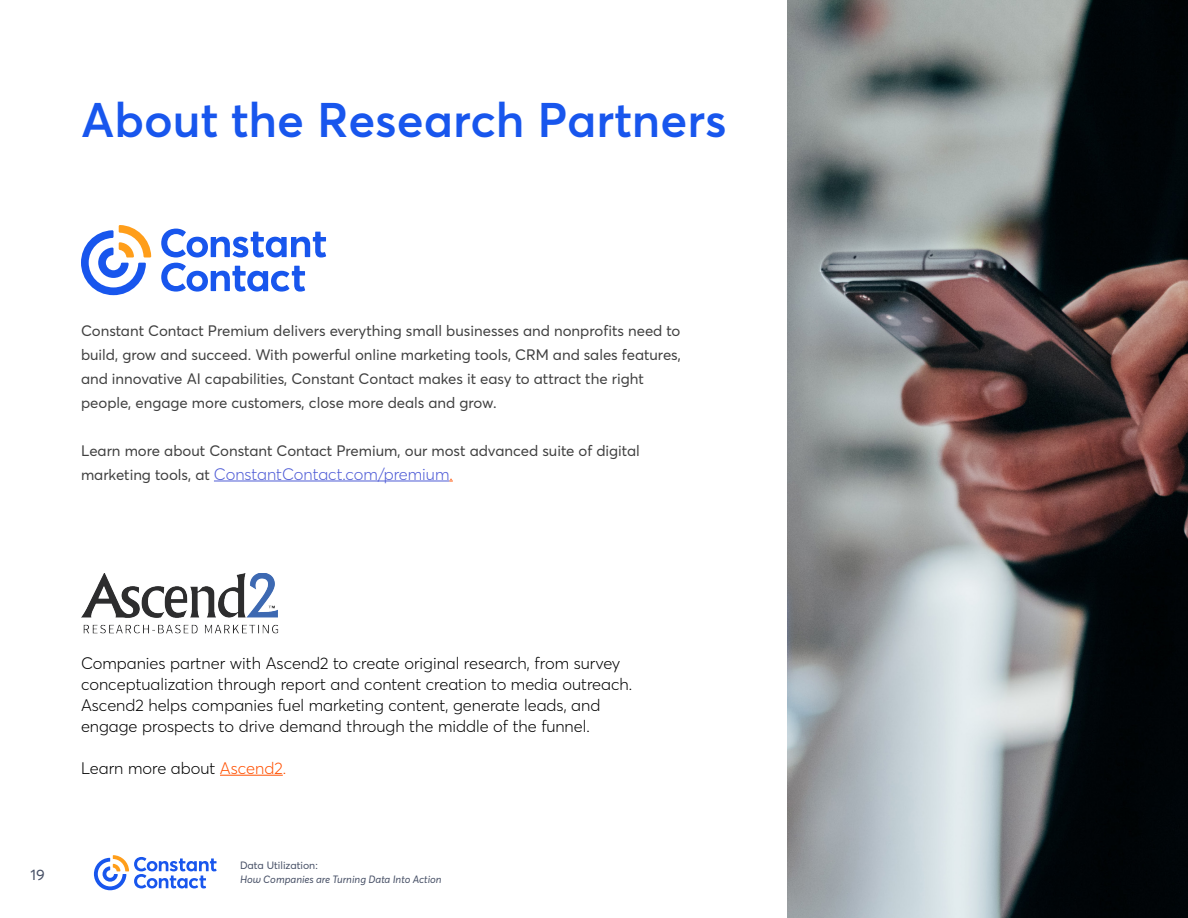
<style>
.page{position:relative;width:1188px;height:918px;background:#fff}
.page>*{position:absolute;margin:0;border:0;box-sizing:border-box;transform-origin:0 0}
.Paragraph_Style_1{font:600 48px "CT Sans";color:#1856ed}
.Paragraph_Style_6_11{font:300 16.5px/21px "CT Sans";color:#000}
.Paragraph_Style_6_11-2{font:300 16.5px "CT Sans";color:#4f5cd6}
.Paragraph_Style_6_11-3{font:15px/24px "CT Sans";color:#404040}
.t1{font:15px "CT Sans";color:#475066}
.t2{font:italic 10.5px "CT Sans";color:#475066}
.t3{font:10.5px "CT Sans";color:#475066}
.s1{font-weight:400;font-size:15px;color:#404040}
.s2{color:#ff5000}
</style>
<div class="page">
<svg style="left:94px;top:855px;width:123px;height:35px"></svg>
<img style="left:81px;top:573px;width:198px;height:61px">
<hr style="left:214px;top:481px;width:235px;height:1px;background:#4f5cd6">
<hr style="left:220px;top:775px;width:63px;height:1px;background:#ff5000">
<img style="left:788px;top:0;width:400px;height:918px">
<svg style="left:161px;top:229px;width:165px;height:63px"></svg>
<svg style="left:81px;top:225px;width:70px;height:70px"></svg>
<p class="Paragraph_Style_1" style="left:81px;top:86px;width:647px">About the Research Partners</p>
<p class="Paragraph_Style_6_11-3" style="left:81px;top:318px;width:601px">Constant Contact Premium delivers everything small businesses and nonprofits need to build, grow and succeed. With powerful online marketing tools, CRM and sales features, and innovative AI capabilities, Constant Contact makes it easy to attract the right people, engage more customers, close more deals and grow.</p>
<p class="Paragraph_Style_6_11-3" style="left:81px;top:438px;width:560px">Learn more about Constant Contact Premium, our most advanced suite of digital</p>
<p class="Paragraph_Style_6_11-2" style="left:81px;top:463px;width:373px"><span class="s1">marketing tools, at</span> ConstantContact.com/premium<span class="s2">.</span></p>
<p class="t1" style="left:31px;top:864px;width:16px">19</p>
<p class="Paragraph_Style_6_11" style="left:81px;top:652px;width:553px">Companies partner with Ascend2 to create original research, from survey conceptualization through report and content creation to media outreach.<br>Ascend2 helps companies fuel marketing content, generate leads, and engage prospects to drive demand through the middle of the funnel.</p>
<p class="Paragraph_Style_6_11" style="left:81px;top:757px;width:207px">Learn more about <span class="s2">Ascend2.</span></p>
<p class="t3" style="left:240px;top:858px;width:79px">Data Utilization:</p>
<p class="t2" style="left:240px;top:872px;width:203px">How Companies are Turning Data Into Action</p>
</div>
